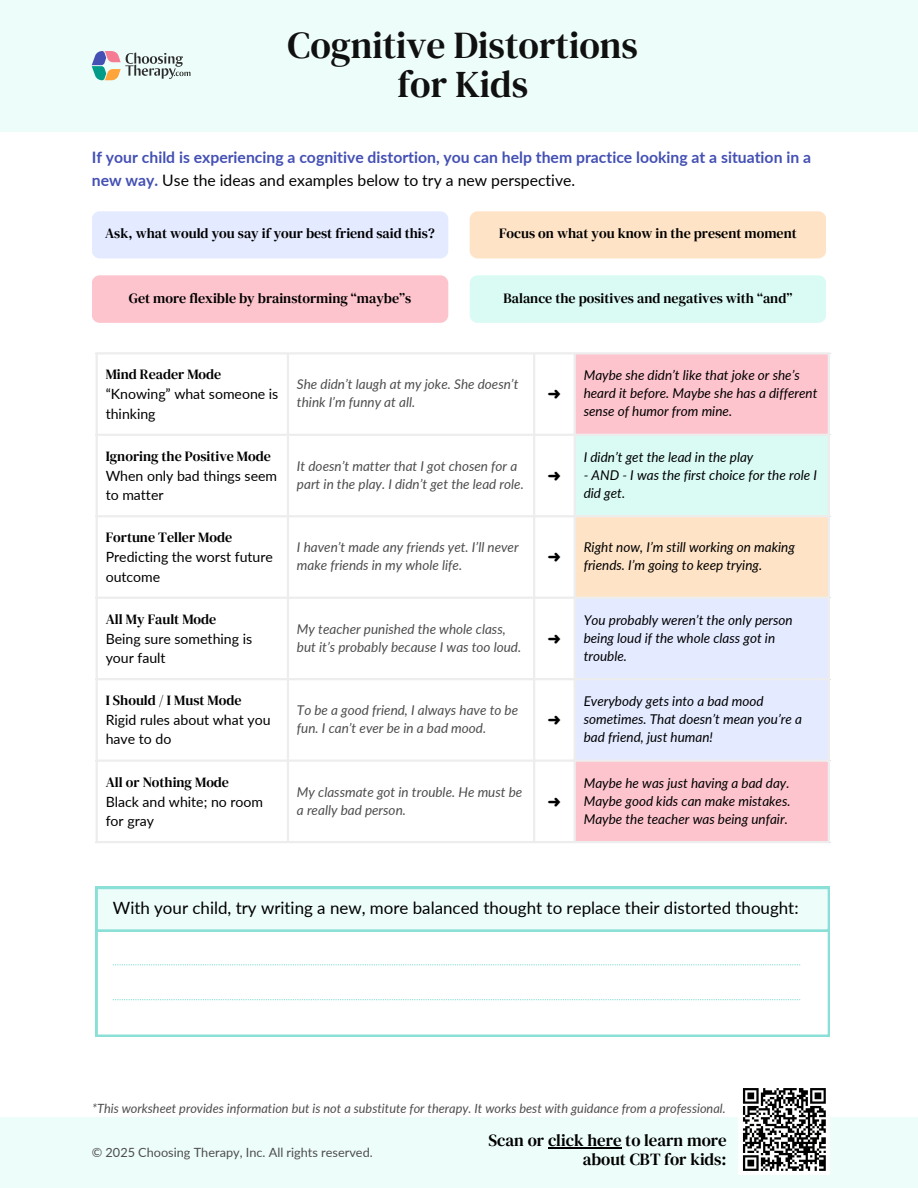
<style>
.page{position:relative;width:918px;height:1188px;background:#fff}
.page>*{position:absolute;margin:0;border:0;box-sizing:border-box;transform-origin:0 0}
.t1{font:37.8px/39.3px "DM Serif Text";color:#101010;text-align:center}
.t2{font:16.95px "Lato";color:#000}
.t3{font:16.95px/19.2px "DM Serif Text";color:#000;text-align:right}
.t4{font:700 15.75px/23.7px "Lato";color:#4450b4}
.t5{font:14.1px "DM Serif Text";color:#000}
.t6{font:14.1px/19px "Lato";color:#000}
.t7{font:14.1px "Free Serif";color:#000}
.t8{font:italic 13.5px/18px "Lato";color:#000}
.t9{font:italic 13.5px/18px "Lato";color:#4e4d4d}
.t10{font:italic 12.75px "Lato";color:#4e4d4d}
.t11{font:12.75px "Lato";color:#4e4d4d}
.s1{font-weight:400;color:#000}
</style>
<div class="page">
<div style="left:0;top:0;width:918px;height:131px;background:#edfdfa"></div>
<div style="left:0;top:1118px;width:918px;height:70px;background:#edfdfa"></div>
<div style="left:576px;top:354px;width:252px;height:487px;background:#fec4cd"></div>
<div style="left:574px;top:435px;width:255px;height:82px;background:#d9fbf4"></div>
<div style="left:574px;top:516px;width:255px;height:82px;background:#fee3c6"></div>
<div style="left:576px;top:599px;width:252px;height:161px;background:#e4eaff"></div>
<hr style="left:96px;top:354px;width:2px;height:487px;background:#ededed">
<hr style="left:287px;top:354px;width:2px;height:487px;background:#ededed">
<hr style="left:533px;top:354px;width:2px;height:487px;background:#ededed">
<hr style="left:574px;top:354px;width:2px;height:487px;background:#ededed">
<hr style="left:828px;top:354px;width:2px;height:487px;background:#ededed">
<hr style="left:96px;top:352px;width:734px;height:2px;background:#ededed">
<hr style="left:96px;top:434px;width:734px;height:2px;background:#ededed">
<hr style="left:96px;top:515px;width:734px;height:2px;background:#ededed">
<hr style="left:96px;top:597px;width:734px;height:2px;background:#ededed">
<hr style="left:96px;top:678px;width:734px;height:2px;background:#ededed">
<hr style="left:96px;top:760px;width:734px;height:2px;background:#ededed">
<hr style="left:96px;top:841px;width:734px;height:2px;background:#ededed">
<svg style="left:96px;top:932px;width:734px;height:105px"></svg>
<svg style="left:96px;top:887px;width:734px;height:45px;background:#e1f9f5"></svg>
<svg style="left:113px;top:964px;width:687px;height:1px"></svg>
<svg style="left:113px;top:999px;width:687px;height:1px"></svg>
<div style="left:738px;top:1084px;width:92px;height:91px;background:#fff"></div>
<svg style="left:743px;top:1088px;width:83px;height:83px"></svg>
<div style="left:92px;top:211px;width:356px;height:47px;background:#e4eaff;border-radius:8px"></div>
<div style="left:470px;top:211px;width:356px;height:47px;background:#fee3c6;border-radius:8px"></div>
<div style="left:92px;top:275px;width:356px;height:48px;background:#fec4cd;border-radius:8px"></div>
<div style="left:470px;top:275px;width:356px;height:48px;background:#d9fbf4;border-radius:8px"></div>
<hr style="left:548px;top:1147px;width:74px;height:1px;background:#000">
<svg style="left:92px;top:51px;width:98px;height:29px"></svg>
<p class="t1" style="left:288px;top:25px;width:352px">Cognitive Distortions for Kids</p>
<p class="t4" style="left:92px;top:145px;width:721px">If your child is experiencing a cognitive distortion, you can help them practice looking at a situation in a new way. <span class="s1">Use the ideas and examples below to try a new perspective.</span></p>
<p class="t5" style="left:105px;top:224px;width:331px">Ask, what would you say if your best friend said this?</p>
<p class="t5" style="left:499px;top:224px;width:299px">Focus on what you know in the present moment</p>
<p class="t5" style="left:129px;top:289px;width:284px">Get more flexible by brainstorming “maybe”s</p>
<p class="t5" style="left:504px;top:289px;width:290px">Balance the positives and negatives with “and”</p>
<p class="t5" style="left:106px;top:365px;width:117px">Mind Reader Mode</p>
<h1 class="t6" style="left:106px;top:385px;width:174px">“Knowing” what someone is thinking</h1>
<h2 class="t9" style="left:297px;top:375px;width:223px">She didn’t laugh at my joke. She doesn’t think I’m funny at all.</h2>
<p class="t7" style="left:548px;top:387px;width:15px">➜</p>
<p class="t5" style="left:106px;top:446px;width:167px">Ignoring the Positive Mode</p>
<p class="t6" style="left:106px;top:466px;width:173px">When only bad things seem to matter</p>
<p class="t9" style="left:297px;top:457px;width:228px">It doesn’t matter that I got chosen for a part in the play. I didn’t get the lead role.</p>
<p class="t7" style="left:548px;top:468px;width:15px">➜</p>
<p class="t8" style="left:584px;top:366px;width:235px">Maybe she didn’t like that joke or she’s heard it before. Maybe she has a different sense of humor from mine.</p>
<p class="t8" style="left:584px;top:448px;width:171px">I didn’t get the lead in the play</p>
<p class="t8" style="left:584px;top:466px;width:235px">- AND - I was the first choice for the role I did get.</p>
<p class="t5" style="left:106px;top:528px;width:128px">Fortune Teller Mode</p>
<p class="t6" style="left:106px;top:547px;width:169px">Predicting the worst future outcome</p>
<p class="t9" style="left:297px;top:538px;width:223px">I haven’t made any friends yet. I’ll never make friends in my whole life.</p>
<p class="t7" style="left:548px;top:550px;width:15px">➜</p>
<p class="t8" style="left:584px;top:538px;width:213px">Right now, I’m still working on making friends. I’m going to keep trying.</p>
<p class="t5" style="left:106px;top:609px;width:112px">All My Fault Mode</p>
<p class="t6" style="left:106px;top:629px;width:148px">Being sure something is your fault</p>
<p class="t9" style="left:297px;top:619px;width:226px">My teacher punished the whole class, but it’s probably because I was too loud.</p>
<p class="t7" style="left:548px;top:631px;width:15px">➜</p>
<p class="t8" style="left:584px;top:610px;width:211px">You probably weren’t the only person being loud if the whole class got in trouble.</p>
<p class="t5" style="left:106px;top:690px;width:137px">I Should / I Must Mode</p>
<p class="t6" style="left:106px;top:710px;width:166px">Rigid rules about what you have to do</p>
<p class="t9" style="left:297px;top:701px;width:223px">To be a good friend, I always have to be fun. I can’t ever be in a bad mood.</p>
<p class="t7" style="left:548px;top:713px;width:15px">➜</p>
<p class="t5" style="left:106px;top:772px;width:125px">All or Nothing Mode</p>
<p class="t6" style="left:106px;top:792px;width:159px">Black and white; no room for gray</p>
<p class="t9" style="left:297px;top:782px;width:227px">My classmate got in trouble. He must be a really bad person.</p>
<p class="t7" style="left:548px;top:794px;width:15px">➜</p>
<p class="t8" style="left:584px;top:692px;width:220px">Everybody gets into a bad mood sometimes. That doesn’t mean you’re a bad friend, just human!</p>
<p class="t8" style="left:584px;top:773px;width:208px;text-align:justify">Maybe he was just having a bad day.<br>Maybe good kids can make mistakes.<br>Maybe the teacher was being unfair.</p>
<p class="t2" style="left:113px;top:897px;width:687px">With your child, try writing a new, more balanced thought to replace their distorted thought:</p>
<h2 class="t10" style="left:92px;top:1101px;width:635px">*This worksheet provides information but is not a substitute for therapy. It works best with guidance from a professional.</h2>
<p class="t3" style="left:489px;top:1130px;width:240px">Scan or click here to learn more about CBT for kids:</p>
<p class="t11" style="left:92px;top:1145px;width:283px">© 2025 Choosing Therapy, Inc. All rights reserved.</p>
</div>
